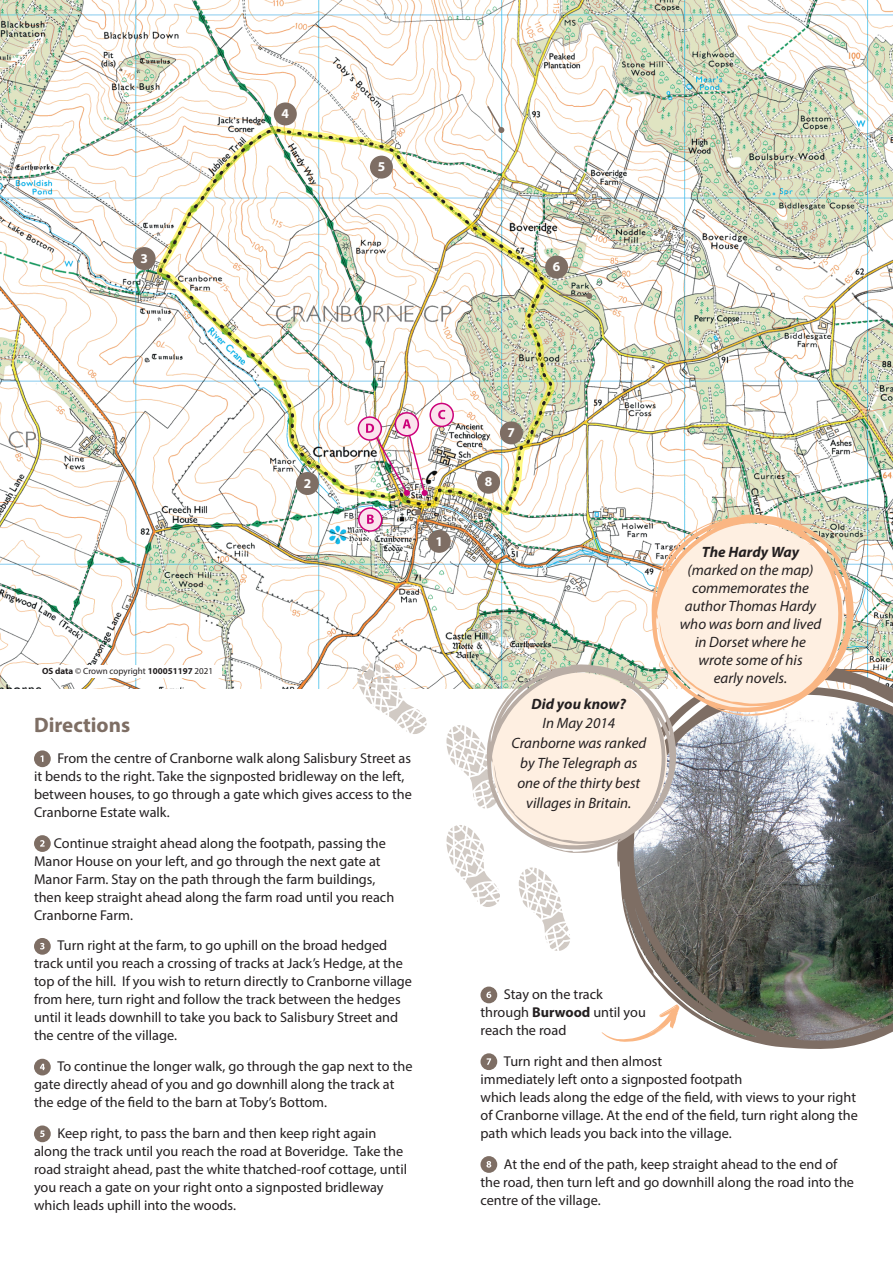
<style>
.page{position:relative;width:893px;height:1263px;background:#fff}
.page>*{position:absolute;margin:0;border:0;box-sizing:border-box;transform-origin:0 0}
.t1{font:700 21px "Myriad Pro";color:#7e6e64}
.t2{font:italic 15px/18px "Myriad Pro";color:#231f20;text-align:center}
.t3{font:italic 700 15px "Myriad Pro";color:#231f20}
.t4{font:14.25px/18px "Myriad Pro";color:#231f20}
.t5{font:700 13.5px "Myriad Pro";color:#fff}
.t6{font:9px "Myriad Pro";color:#231f20}
.s1{font-weight:700}
</style>
<div class="page">
<img style="left:0;top:0;width:893px;height:689px">
<img style="left:158px;top:126px;width:396px;height:389px">
<svg style="left:357px;top:663px;width:70px;height:71px"></svg>
<svg style="left:637px;top:665px;width:256px;height:384px;background:#666b63"></svg>
<img style="left:446px;top:514px;width:408px;height:437px">
<div style="left:428px;top:530px;width:23px;height:23px;background:#7e6e64;border-radius:50%"></div>
<div style="left:500px;top:421px;width:23px;height:23px;background:#7e6e64;border-radius:50%"></div>
<div style="left:133px;top:247px;width:23px;height:23px;background:#7e6e64;border-radius:50%"></div>
<div style="left:430px;top:403px;width:23px;height:23px;background:#fbe3ed;border-radius:50%"></div>
<div style="left:429px;top:403px;width:25px;height:24px;border:2px solid #cc017a;border-radius:50%"></div>
<svg style="left:438px;top:410px;width:7px;height:9px"></svg>
<div style="left:370px;top:156px;width:23px;height:23px;background:#7e6e64;border-radius:50%"></div>
<div style="left:296px;top:472px;width:23px;height:23px;background:#7e6e64;border-radius:50%"></div>
<div style="left:477px;top:471px;width:23px;height:23px;background:#7e6e64;border-radius:50%"></div>
<div style="left:274px;top:102px;width:23px;height:23px;background:#7e6e64;border-radius:50%"></div>
<div style="left:545px;top:256px;width:23px;height:23px;background:#7e6e64;border-radius:50%"></div>
<div style="left:34px;top:750px;width:17px;height:17px;background:#7e6e64;border-radius:50%"></div>
<svg style="left:40px;top:755px;width:3px;height:7px"></svg>
<div style="left:34px;top:835px;width:17px;height:17px;background:#7e6e64;border-radius:50%"></div>
<svg style="left:40px;top:840px;width:5px;height:7px"></svg>
<div style="left:34px;top:938px;width:17px;height:17px;background:#7e6e64;border-radius:50%"></div>
<svg style="left:40px;top:943px;width:5px;height:6px"></svg>
<div style="left:34px;top:1059px;width:17px;height:16px;background:#7e6e64;border-radius:50%"></div>
<svg style="left:40px;top:1064px;width:5px;height:6px"></svg>
<div style="left:34px;top:1125px;width:17px;height:17px;background:#7e6e64;border-radius:50%"></div>
<svg style="left:40px;top:1130px;width:5px;height:7px"></svg>
<div style="left:480px;top:986px;width:17px;height:17px;background:#7e6e64;border-radius:50%"></div>
<svg style="left:486px;top:991px;width:5px;height:7px"></svg>
<div style="left:480px;top:1053px;width:17px;height:17px;background:#7e6e64;border-radius:50%"></div>
<svg style="left:487px;top:1058px;width:4px;height:7px"></svg>
<svg style="left:480px;top:1156px;width:17px;height:17px"></svg>
<div style="left:34px;top:665px;width:187px;height:13px;background:#fff"></div>
<svg style="left:415px;top:509px;width:22px;height:28px"></svg>
<svg style="left:558px;top:293px;width:34px;height:6px"></svg>
<svg style="left:486px;top:104px;width:18px;height:29px"></svg>
<div style="left:359px;top:508px;width:23px;height:23px;background:#fbe3ed;border-radius:50%"></div>
<div style="left:358px;top:507px;width:24px;height:25px;border:2px solid #cc017a;border-radius:50%"></div>
<svg style="left:367px;top:514px;width:7px;height:10px"></svg>
<svg style="left:358px;top:417px;width:23px;height:23px"></svg>
<div style="left:358px;top:416px;width:24px;height:25px;border:2px solid #cc017a;border-radius:50%"></div>
<svg style="left:395px;top:413px;width:23px;height:23px"></svg>
<div style="left:395px;top:412px;width:24px;height:24px;border:2px solid #cc017a;border-radius:50%"></div>
<img style="left:366px;top:419px;width:62px;height:77px">
<svg style="left:602px;top:1004px;width:77px;height:38px"></svg>
<p class="t5" style="left:140px;top:249px;width:9px">3</p>
<p class="t6" style="left:42px;top:665px;width:173px"><span class="s1">OS data</span> © Crown copyright <span class="s1">100051197</span> 2021</p>
<p class="t5" style="left:282px;top:105px;width:9px">4</p>
<p class="t5" style="left:378px;top:158px;width:9px">5</p>
<p class="t5" style="left:553px;top:258px;width:9px">6</p>
<p class="t5" style="left:304px;top:474px;width:9px">2</p>
<p class="t5" style="left:485px;top:473px;width:9px">8</p>
<p class="t5" style="left:508px;top:424px;width:9px">7</p>
<p class="t5" style="left:435px;top:532px;width:9px">1</p>
<p class="t3" style="left:702px;top:542px;width:99px">The Hardy Way</p>
<p class="t2" style="left:680px;top:561px;width:143px">(marked on the map) commemorates the author Thomas Hardy who was born and lived in Dorset where he wrote some of his<br>early novels.</p>
<h1 class="t1" style="left:34px;top:711px;width:98px">Directions</h1>
<p class="t4" style="left:34px;top:749px;width:379px;text-indent:23px">From the centre of Cranborne walk along Salisbury Street as it bends to the right. Take the signposted bridleway on the left, between houses, to go through a gate which gives access to the Cranborne Estate walk.</p>
<p class="t4" style="left:34px;top:834px;width:362px;text-indent:20px">Continue straight ahead along the footpath, passing the Manor House on your left, and go through the next gate at Manor Farm. Stay on the path through the farm buildings, then keep straight ahead along the farm road until you reach Cranborne Farm.</p>
<p class="t4" style="left:34px;top:936px;width:380px;text-indent:23px">Turn right at the farm, to go uphill on the broad hedged track until you reach a crossing of tracks at Jack’s Hedge, at the top of the hill. If you wish to return directly to Cranborne village from here, turn right and follow the track between the hedges until it leads downhill to take you back to Salisbury Street and the centre of the village.</p>
<p class="t4" style="left:34px;top:1057px;width:380px;text-indent:23px">To continue the longer walk, go through the gap next to the gate directly ahead of you and go downhill along the track at the edge of the field to the barn at Toby’s Bottom.</p>
<p class="t4" style="left:34px;top:1124px;width:374px;text-indent:23px">Keep right, to pass the barn and then keep right again along the track until you reach the road at Boveridge. Take the road straight ahead, past the white thatched-roof cottage, until you reach a gate on your right onto a signposted bridleway which leads uphill into the woods.</p>
<p class="t3" style="left:532px;top:694px;width:96px">Did you know?</p>
<p class="t2" style="left:511px;top:713px;width:136px;line-height:19.8px">In May 2014<br>Cranborne was ranked by The Telegraph as one of the thirty best villages in Britain.</p>
<p class="t4" style="left:480px;top:985px;width:167px;text-indent:23px">Stay on the track through <span class="s1">Burwood</span> until you reach the road</p>
<p class="t4" style="left:480px;top:1052px;width:379px;text-indent:23px">Turn right and then almost<br>immediately left onto a signposted footpath<br>which leads along the edge of the field, with views to your right of Cranborne village. At the end of the field, turn right along the path which leads you back into the village.</p>
<p class="t4" style="left:480px;top:1154px;width:375px;text-indent:23px">At the end of the path, keep straight ahead to the end of the road, then turn left and go downhill along the road into the centre of the village.</p>
</div>
